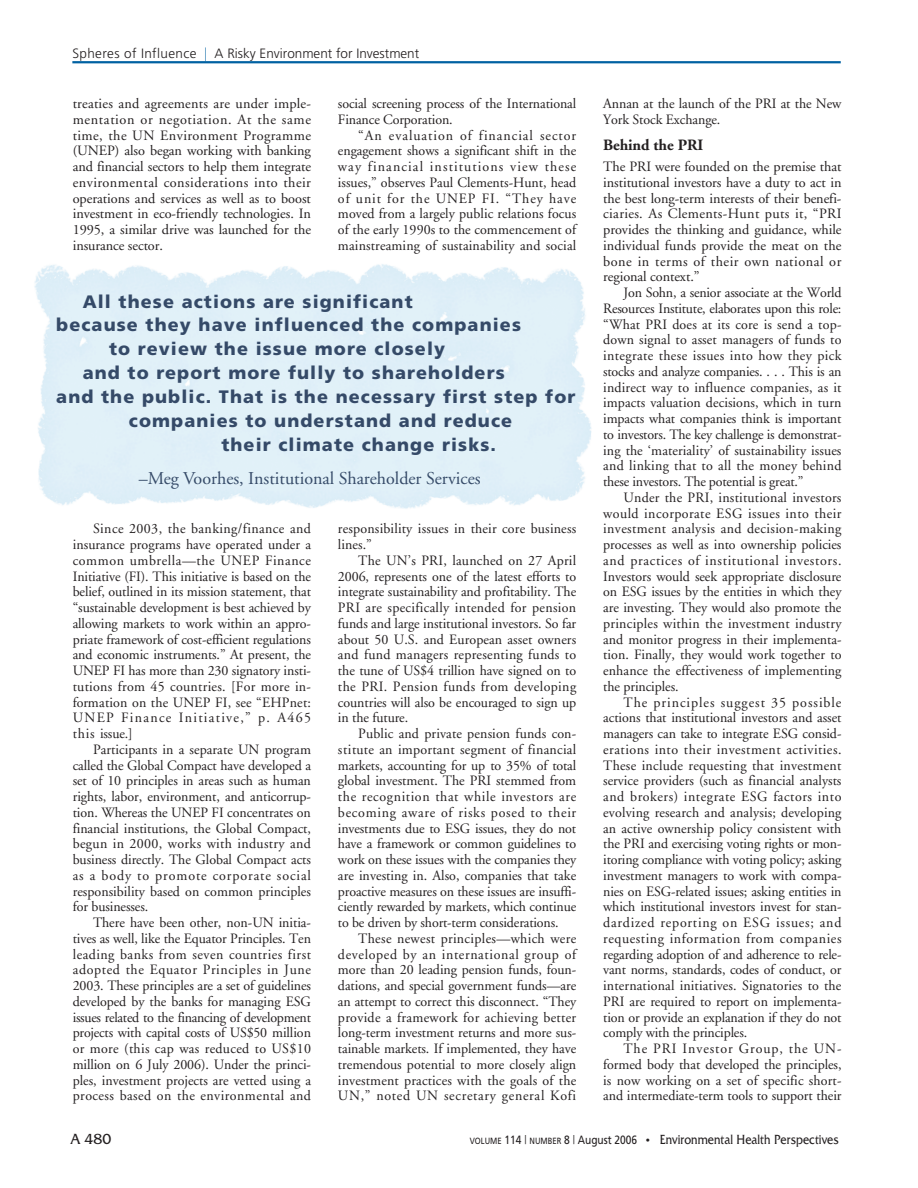
<style>
.page{position:relative;width:918px;height:1188px;background:#fff}
.page>*{position:absolute;margin:0;border:0;box-sizing:border-box;transform-origin:0 0}
.t1{font:900 18px "Frutiger";letter-spacing:.06em;color:#354a68}
.t2{font:18px "Adobe Garamond";color:#354a68}
.t3{font:700 15.75px "Adobe Garamond";letter-spacing:-.005em;color:#231f20}
.t4{font:15px "Friz Quadrata IT Cby BT";color:#231f20}
.t5{font:14.25px/15.8px "Adobe Garamond";letter-spacing:-.005em;color:#231f20;text-align:justify}
.t6{font:14.25px/15.8px "Adobe Garamond";letter-spacing:.015em;color:#231f20}
.t7{font:13.5px "Friz Quadrata IT Cby BT";color:#231f20;scale:.85 1}
.t8{font:300 13.5px "Frutiger";color:#231f20}
.s1{font-size:18px;color:#0061a2}
.s2{font-family:"Frutiger";font-size:9px}
.s3{font-family:"Frutiger";font-size:12px}
.s4{font-family:"Frutiger";font-weight:300;font-size:12px}
.s5{font-size:10.5px}
</style>
<div class="page">
<hr style="left:72px;top:61px;width:769px;height:2px;background:#0061a2">
<img style="left:34px;top:264px;width:558px;height:245px">
<p class="t8" style="left:72px;top:48px;width:348px">Spheres of Influence <span class="s1">|</span> A Risky Environment for Investment</p>
<p class="t5" style="left:73px;top:97px;width:240px">treaties and agreements are under imple&shy;mentation or negotiation. At the same time, the UN Environment Programme (UNEP) also began working with banking and financial sectors to help them integrate environmental considerations into their operations and services as well as to boost investment in eco-friendly technologies. In 1995, a similar drive was launched for the insurance sector.</p>
<p class="t5" style="left:338px;top:97px;width:240px">social screening process of the International<br>Finance Corporation.</p>
<p class="t5" style="left:338px;top:128px;width:240px;text-indent:20px">“An evaluation of financial sector engagement shows a significant shift in the way financial institutions view these issues,” observes Paul Clements-Hunt, head of unit for the UNEP FI. “They have moved from a largely public relations focus of the early 1990s to the commencement of mainstreaming of sustainability and social</p>
<p class="t1" style="left:83px;top:294px;width:332px">All these actions are significant</p>
<p class="t1" style="left:56px;top:318px;width:466px">because they have influenced the companies</p>
<p class="t1" style="left:109px;top:342px;width:338px">to review the issue more closely</p>
<p class="t1" style="left:83px;top:366px;width:424px">and to report more fully to shareholders</p>
<p class="t1" style="left:56px;top:390px;width:521px">and the public. That is the necessary first step for</p>
<p class="t1" style="left:129px;top:414px;width:385px">companies to understand and reduce</p>
<p class="t1" style="left:221px;top:438px;width:276px">their climate change risks.</p>
<p class="t2" style="left:139px;top:471px;width:343px">–Meg Voorhes, Institutional Shareholder Services</p>
<p class="t5" style="left:73px;top:522px;width:240px;text-indent:20px">Since 2003, the banking/finance and insurance programs have operated under a common umbrella—the UNEP Finance Initiative (FI). This initiative is based on the belief, outlined in its mission statement, that “sustainable development is best achieved by allowing markets to work within an appro&shy;priate framework of cost-efficient regulations and economic instruments.” At present, the UNEP FI has more than 230 signatory insti&shy;tutions from 45 countries. [For more in&shy;formation on the UNEP FI, see “EHPnet:<br>UNEP Finance Initiative,” p. A465 this issue.]</p>
<p class="t5" style="left:73px;top:743px;width:240px;text-indent:20px">Participants in a separate UN program called the Global Compact have developed a set of 10 principles in areas such as human rights, labor, environment, and anticorrup&shy;tion. Whereas the UNEP FI concentrates on financial institutions, the Global Compact, begun in 2000, works with industry and business directly. The Global Compact acts as a body to promote corporate social responsibility based on common principles for businesses.</p>
<p class="t5" style="left:73px;top:916px;width:240px;text-indent:20px">There have been other, non-UN initia&shy;tives as well, like the Equator Principles. Ten leading banks from seven countries first adopted the Equator Principles in June 2003. These principles are a set of guidelines developed by the banks for managing ESG issues related to the financing of development projects with capital costs of US$50 million or more (this cap was reduced to US$10 million on 6 July 2006). Under the princi&shy;ples, investment projects are vetted using a process based on the environmental and</p>
<p class="t6" style="left:338px;top:522px;width:240px">responsibility issues in their core business lines.”</p>
<p class="t5" style="left:338px;top:554px;width:240px;text-indent:20px">The UN’s PRI, launched on 27 April 2006, represents one of the latest efforts to integrate sustainability and profitability. The PRI are specifically intended for pension funds and large institutional investors. So far about 50 U.S. and European asset owners and fund managers representing funds to the tune of US$4 trillion have signed on to the PRI. Pension funds from developing countries will also be encouraged to sign up in the future.</p>
<p class="t5" style="left:338px;top:727px;width:240px;text-indent:20px">Public and private pension funds con&shy;stitute an important segment of financial markets, accounting for up to 35% of total global investment. The PRI stemmed from the recognition that while investors are becoming aware of risks posed to their investments due to ESG issues, they do not have a framework or common guidelines to work on these issues with the companies they are investing in. Also, companies that take proactive measures on these issues are insuffi&shy;ciently rewarded by markets, which continue to be driven by short-term considerations.</p>
<p class="t5" style="left:338px;top:932px;width:240px;text-indent:20px">These newest principles—which were developed by an international group of more than 20 leading pension funds, foun&shy;dations, and special government funds—are an attempt to correct this disconnect. “They provide a framework for achieving better long-term investment returns and more sus&shy;tainable markets. If implemented, they have tremendous potential to more closely align investment practices with the goals of the UN,” noted UN secretary general Kofi</p>
<p class="t5" style="left:603px;top:97px;width:240px">Annan at the launch of the PRI at the New<br>York Stock Exchange.</p>
<p class="t3" style="left:603px;top:139px;width:102px">Behind the PRI</p>
<p class="t5" style="left:603px;top:160px;width:240px">The PRI were founded on the premise that institutional investors have a duty to act in the best long-term interests of their benefi&shy;ciaries. As Clements-Hunt puts it, “PRI provides the thinking and guidance, while individual funds provide the meat on the bone in terms of their own national or regional context.”</p>
<p class="t5" style="left:603px;top:286px;width:240px;text-indent:20px">Jon Sohn, a senior associate at the World Resources Institute, elaborates upon this role: “What PRI does at its core is send a top&shy;down signal to asset managers of funds to integrate these issues into how they pick stocks and analyze companies. . . . This is an indirect way to influence companies, as it impacts valuation decisions, which in turn impacts what companies think is important to investors. The key challenge is demonstrat&shy;ing the ‘materiality’ of sustainability issues and linking that to all the money behind these investors. The potential is great.”</p>
<p class="t5" style="left:603px;top:491px;width:240px;text-indent:20px">Under the PRI, institutional investors would incorporate ESG issues into their investment analysis and decision-making processes as well as into ownership policies and practices of institutional investors.<br>Investors would seek appropriate disclosure on ESG issues by the entities in which they are investing. They would also promote the principles within the investment industry and monitor progress in their implementa&shy;tion. Finally, they would work together to enhance the effectiveness of implementing the principles.</p>
<p class="t5" style="left:603px;top:695px;width:240px;text-indent:20px">The principles suggest 35 possible actions that institutional investors and asset managers can take to integrate ESG consid&shy;erations into their investment activities.<br>These include requesting that investment service providers (such as financial analysts and brokers) integrate ESG factors into evolving research and analysis; developing an active ownership policy consistent with the PRI and exercising voting rights or mon&shy;itoring compliance with voting policy; asking investment managers to work with compa&shy;nies on ESG-related issues; asking entities in which institutional investors invest for stan&shy;dardized reporting on ESG issues; and requesting information from companies regarding adoption of and adherence to rele&shy;vant norms, standards, codes of conduct, or international initiatives. Signatories to the PRI are required to report on implementa&shy;tion or provide an explanation if they do not comply with the principles.</p>
<p class="t5" style="left:603px;top:1042px;width:240px;text-indent:20px">The PRI Investor Group, the UN&shy;formed body that developed the principles, is now working on a set of specific short&shy;and intermediate-term tools to support their</p>
<p class="t4" style="left:71px;top:1133px;width:42px">A 480</p>
<p class="t7" style="left:470px;top:1134px;width:436px"><span class="s2">VOLUME</span> <span class="s3">114</span> <span class="s4">|</span> <span class="s2">NUMBER</span> <span class="s3">8</span> <span class="s4">|</span> <span class="s3">August 2006</span> <span class="s5">•</span> Environmental Health Perspectives</p>
</div>
